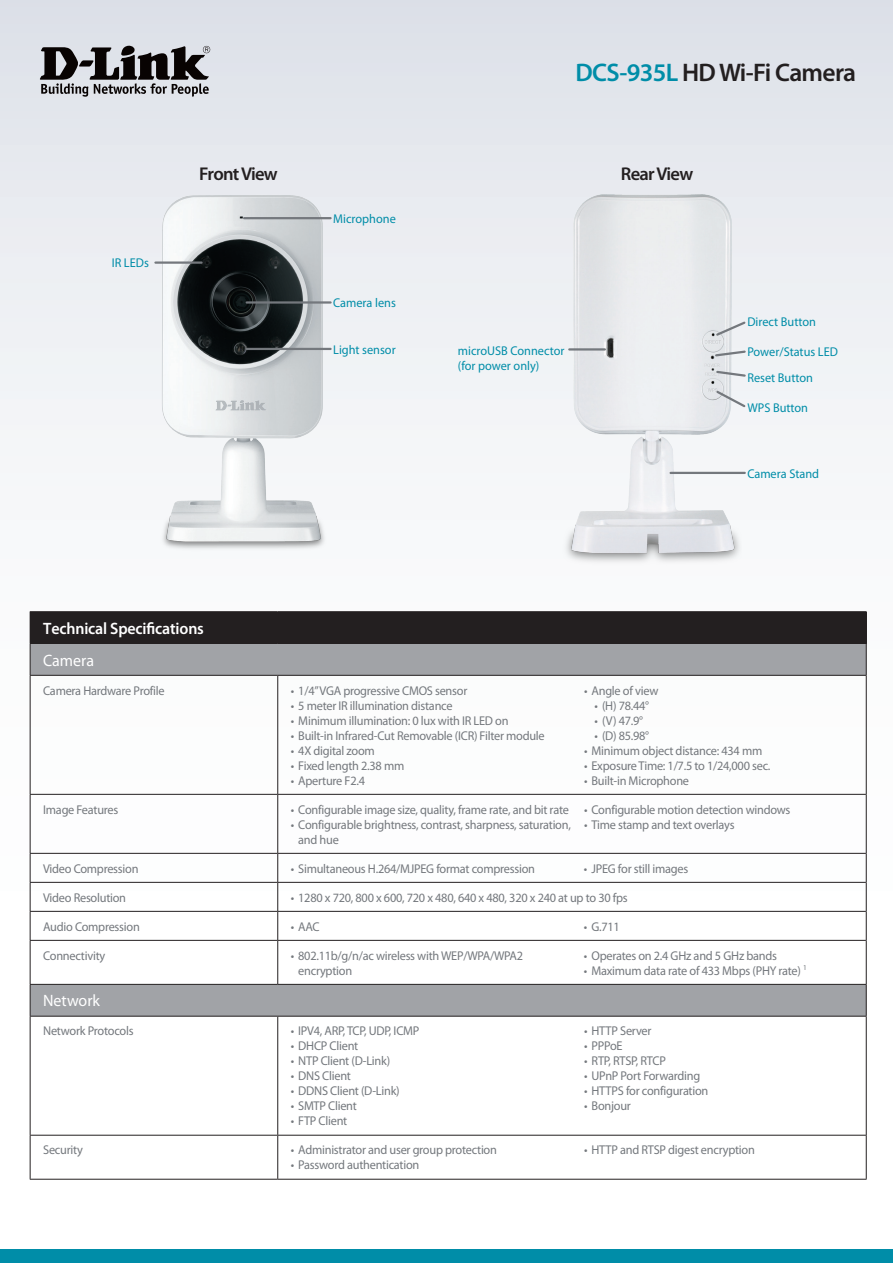
<style>
.page{position:relative;width:893px;height:1263px;background:#fff}
.page>*{position:absolute;margin:0;border:0;box-sizing:border-box;transform-origin:0 0}
.t1{font:600 25.5px "Myriad Pro";letter-spacing:-.025em;color:#231f20}
.t2{font:600 18.6px "Myriad Pro";letter-spacing:-.04em;color:#231f20}
.t3{font:600 16.5px "Myriad Pro";letter-spacing:-.01em;color:#fff}
.t4{font:16.5px "Myriad Pro";color:#fff}
.t5{font:12.75px/15px "Myriad Pro";letter-spacing:-.02em;color:#74787d}
.t6{font:12.75px/15.3px "Myriad Pro";color:#008da8}
.s1{color:#008da8}
</style>
<div class="page">
<div style="left:0;top:0;width:893px;height:1084px;background:linear-gradient(to bottom,#e3e6ec,#fff)"></div>
<div style="left:0;top:1249px;width:893px;height:14px;background:#008da8"></div>
<svg style="left:40px;top:46px;width:170px;height:51px;background:#807f83"></svg>
<div style="left:30px;top:612px;width:836px;height:31px;background:#231f20"></div>
<svg style="left:31px;top:644px;width:835px;height:372px"></svg>
<hr style="left:866px;top:612px;width:1px;height:31px;background:#231f20">
<hr style="left:866px;top:644px;width:1px;height:31px;background:#231f20">
<hr style="left:866px;top:985px;width:1px;height:31px;background:#231f20">
<hr style="left:278px;top:940px;width:293px;height:1px;background:#231f20">
<hr style="left:277px;top:941px;width:1px;height:43px;background:#231f20">
<hr style="left:278px;top:984px;width:293px;height:1px;background:#231f20">
<hr style="left:571px;top:940px;width:295px;height:1px;background:#231f20">
<hr style="left:571px;top:984px;width:296px;height:1px;background:#231f20">
<hr style="left:866px;top:940px;width:1px;height:44px;background:#231f20">
<hr style="left:30px;top:985px;width:1px;height:31px;background:#231f20">
<hr style="left:30px;top:611px;width:248px;height:1px;background:#231f20">
<hr style="left:278px;top:611px;width:293px;height:1px;background:#231f20">
<hr style="left:571px;top:611px;width:296px;height:1px;background:#231f20">
<hr style="left:30px;top:643px;width:248px;height:1px;background:#231f20">
<hr style="left:30px;top:644px;width:1px;height:31px;background:#231f20">
<hr style="left:278px;top:643px;width:293px;height:1px;background:#231f20">
<hr style="left:571px;top:643px;width:296px;height:1px;background:#231f20">
<hr style="left:30px;top:675px;width:248px;height:1px;background:#231f20">
<hr style="left:30px;top:1179px;width:248px;height:1px;background:#231f20">
<hr style="left:278px;top:1179px;width:293px;height:1px;background:#231f20">
<hr style="left:571px;top:1179px;width:296px;height:1px;background:#231f20">
<hr style="left:30px;top:676px;width:1px;height:118px;background:#231f20">
<hr style="left:30px;top:795px;width:1px;height:58px;background:#231f20">
<hr style="left:30px;top:941px;width:1px;height:43px;background:#231f20">
<hr style="left:30px;top:1135px;width:1px;height:44px;background:#231f20">
<hr style="left:571px;top:675px;width:296px;height:1px;background:#231f20">
<hr style="left:866px;top:676px;width:1px;height:118px;background:#231f20">
<hr style="left:866px;top:794px;width:1px;height:59px;background:#231f20">
<hr style="left:866px;top:1135px;width:1px;height:44px;background:#231f20">
<hr style="left:30px;top:940px;width:248px;height:1px;background:#231f20">
<hr style="left:30px;top:984px;width:248px;height:1px;background:#231f20">
<hr style="left:278px;top:675px;width:293px;height:1px;background:#231f20">
<hr style="left:277px;top:676px;width:1px;height:118px;background:#231f20">
<hr style="left:277px;top:795px;width:1px;height:58px;background:#231f20">
<hr style="left:277px;top:1135px;width:1px;height:44px;background:#231f20">
<svg style="left:866px;top:853px;width:1px;height:87px"></svg>
<hr style="left:30px;top:794px;width:248px;height:1px;background:#231f20">
<hr style="left:278px;top:794px;width:293px;height:1px;background:#231f20">
<hr style="left:571px;top:794px;width:295px;height:1px;background:#231f20">
<hr style="left:30px;top:853px;width:248px;height:1px;background:#231f20">
<hr style="left:278px;top:853px;width:293px;height:1px;background:#231f20">
<hr style="left:571px;top:853px;width:295px;height:1px;background:#231f20">
<hr style="left:30px;top:1016px;width:248px;height:1px;background:#231f20">
<hr style="left:30px;top:1016px;width:1px;height:119px;background:#231f20">
<hr style="left:30px;top:1135px;width:248px;height:1px;background:#231f20">
<hr style="left:571px;top:1016px;width:296px;height:1px;background:#231f20">
<hr style="left:571px;top:1135px;width:295px;height:1px;background:#231f20">
<hr style="left:866px;top:1016px;width:1px;height:119px;background:#231f20">
<hr style="left:278px;top:1016px;width:293px;height:1px;background:#231f20">
<hr style="left:277px;top:1016px;width:1px;height:119px;background:#231f20">
<hr style="left:278px;top:1135px;width:293px;height:1px;background:#231f20">
<hr style="left:278px;top:882px;width:293px;height:1px;background:#231f20">
<hr style="left:571px;top:882px;width:295px;height:1px;background:#231f20">
<hr style="left:278px;top:911px;width:293px;height:1px;background:#231f20">
<hr style="left:571px;top:911px;width:295px;height:1px;background:#231f20">
<hr style="left:30px;top:882px;width:248px;height:1px;background:#231f20">
<svg style="left:30px;top:854px;width:1px;height:86px"></svg>
<svg style="left:277px;top:854px;width:1px;height:86px"></svg>
<hr style="left:30px;top:911px;width:248px;height:1px;background:#231f20">
<img style="left:159px;top:195px;width:169px;height:359px">
<hr style="left:244px;top:217px;width:87px;height:2px;background:#74787d">
<hr style="left:155px;top:261px;width:47px;height:3px;background:#74787d">
<hr style="left:247px;top:301px;width:84px;height:3px;background:#74787d">
<hr style="left:247px;top:348px;width:84px;height:2px;background:#74787d">
<img style="left:559px;top:195px;width:183px;height:374px">
<svg style="left:714px;top:349px;width:33px;height:9px"></svg>
<svg style="left:715px;top:369px;width:32px;height:9px"></svg>
<svg style="left:714px;top:389px;width:33px;height:20px"></svg>
<svg style="left:714px;top:320px;width:33px;height:18px"></svg>
<hr style="left:569px;top:348px;width:36px;height:3px;background:#74787d">
<hr style="left:671px;top:472px;width:74px;height:2px;background:#74787d">
<p class="t6" style="left:112px;top:255px;width:39px">IR LEDs</p>
<h2 class="t2" style="left:199px;top:162px;width:80px">Front View</h2>
<p class="t6" style="left:333px;top:211px;width:64px">Microphone</p>
<p class="t6" style="left:333px;top:295px;width:64px">Camera lens</p>
<p class="t6" style="left:333px;top:342px;width:64px">Light sensor</p>
<h1 class="t1" style="left:576px;top:56px;width:282px"><span class="s1">DCS-935L</span> HD Wi-Fi Camera</h1>
<h2 class="t2" style="left:621px;top:162px;width:74px">Rear View</h2>
<p class="t6" style="left:747px;top:314px;width:70px">Direct Button</p>
<p class="t6" style="left:458px;top:343px;width:108px">microUSB Connector (for power only)</p>
<p class="t6" style="left:747px;top:344px;width:92px">Power/Status LED</p>
<p class="t6" style="left:747px;top:369px;width:67px">Reset Button</p>
<p class="t6" style="left:747px;top:400px;width:62px">WPS Button</p>
<p class="t6" style="left:747px;top:466px;width:73px">Camera Stand</p>
<p class="t3" style="left:43px;top:618px;width:162px">Technical Specifications</p>
<p class="t4" style="left:43px;top:650px;width:52px">Camera</p>
<p class="t5" style="left:43px;top:683px;width:123px">Camera Hardware Profile</p>
<p class="t5" style="left:291px;top:683px;width:178px">• 1/4” VGA progressive CMOS sensor</p>
<p class="t5" style="left:291px;top:698px;width:163px">• 5 meter IR illumination distance</p>
<p class="t5" style="left:291px;top:713px;width:219px">• Minimum illumination: 0 lux with IR LED on</p>
<p class="t5" style="left:291px;top:728px;width:255px">• Built-in Infrared-Cut Removable (ICR) Filter module</p>
<p class="t5" style="left:291px;top:743px;width:85px">• 4X digital zoom</p>
<p class="t5" style="left:291px;top:758px;width:115px">• Fixed length 2.38 mm</p>
<p class="t5" style="left:291px;top:772px;width:76px">• Aperture F2.4</p>
<p class="t5" style="left:43px;top:801px;width:77px">Image Features</p>
<p class="t5" style="left:291px;top:801px;width:280px">• Configurable image size, quality, frame rate, and bit rate</p>
<p class="t5" style="left:298px;top:816px;width:274px;text-indent:-7px">• Configurable brightness, contrast, sharpness, saturation, and hue</p>
<p class="t5" style="left:584px;top:682px;width:76px">• Angle of view</p>
<p class="t5" style="left:594px;top:697px;width:56px">• (H) 78.44°</p>
<p class="t5" style="left:594px;top:712px;width:50px">• (V) 47.9°</p>
<p class="t5" style="left:594px;top:727px;width:56px">• (D) 85.98°</p>
<p class="t5" style="left:584px;top:742px;width:180px">• Minimum object distance: 434 mm</p>
<p class="t5" style="left:584px;top:757px;width:188px">• Exposure Time: 1/7.5 to 1/24,000 sec.</p>
<p class="t5" style="left:584px;top:772px;width:107px">• Built-in Microphone</p>
<p class="t5" style="left:584px;top:801px;width:208px">• Configurable motion detection windows</p>
<p class="t5" style="left:584px;top:816px;width:152px">• Time stamp and text overlays</p>
<p class="t5" style="left:43px;top:860px;width:97px">Video Compression</p>
<p class="t5" style="left:291px;top:860px;width:246px">• Simultaneous H.264/MJPEG format compression</p>
<p class="t5" style="left:584px;top:860px;width:106px">• JPEG for still images</p>
<p class="t5" style="left:43px;top:889px;width:85px">Video Resolution</p>
<p class="t5" style="left:291px;top:889px;width:339px">• 1280 x 720, 800 x 600, 720 x 480, 640 x 480, 320 x 240 at up to 30 fps</p>
<p class="t5" style="left:43px;top:918px;width:98px">Audio Compression</p>
<p class="t5" style="left:291px;top:918px;width:31px">• AAC</p>
<p class="t5" style="left:584px;top:918px;width:37px">• G.711</p>
<p class="t5" style="left:43px;top:947px;width:64px">Connectivity</p>
<p class="t5" style="left:298px;top:947px;width:226px;text-indent:-7px">• 802.11b/g/n/ac wireless with WEP/WPA/WPA2 encryption</p>
<p class="t5" style="left:584px;top:947px;width:195px">• Operates on 2.4 GHz and 5 GHz bands</p>
<p class="t5" style="left:584px;top:962px;width:224px">• Maximum data rate of 433 Mbps (PHY rate) <sup>1</sup></p>
<p class="t4" style="left:43px;top:991px;width:58px">Network</p>
<p class="t5" style="left:43px;top:1023px;width:92px">Network Protocols</p>
<p class="t5" style="left:291px;top:1023px;width:130px">• IPV4, ARP, TCP, UDP, ICMP</p>
<p class="t5" style="left:291px;top:1038px;width:69px">• DHCP Client</p>
<p class="t5" style="left:291px;top:1053px;width:101px">• NTP Client (D-Link)</p>
<p class="t5" style="left:291px;top:1068px;width:62px">• DNS Client</p>
<p class="t5" style="left:291px;top:1083px;width:110px">• DDNS Client (D-Link)</p>
<p class="t5" style="left:291px;top:1098px;width:68px">• SMTP Client</p>
<p class="t5" style="left:291px;top:1113px;width:58px">• FTP Client</p>
<p class="t5" style="left:43px;top:1142px;width:41px">Security</p>
<p class="t5" style="left:291px;top:1142px;width:208px">• Administrator and user group protection</p>
<p class="t5" style="left:291px;top:1157px;width:130px">• Password authentication</p>
<p class="t5" style="left:584px;top:1023px;width:69px">• HTTP Server</p>
<p class="t5" style="left:584px;top:1038px;width:40px">• PPPoE</p>
<p class="t5" style="left:584px;top:1053px;width:83px">• RTP, RTSP, RTCP</p>
<p class="t5" style="left:584px;top:1068px;width:118px">• UPnP Port Forwarding</p>
<p class="t5" style="left:584px;top:1083px;width:126px">• HTTPS for configuration</p>
<p class="t5" style="left:584px;top:1098px;width:48px">• Bonjour</p>
<p class="t5" style="left:584px;top:1142px;width:172px">• HTTP and RTSP digest encryption</p>
</div>
